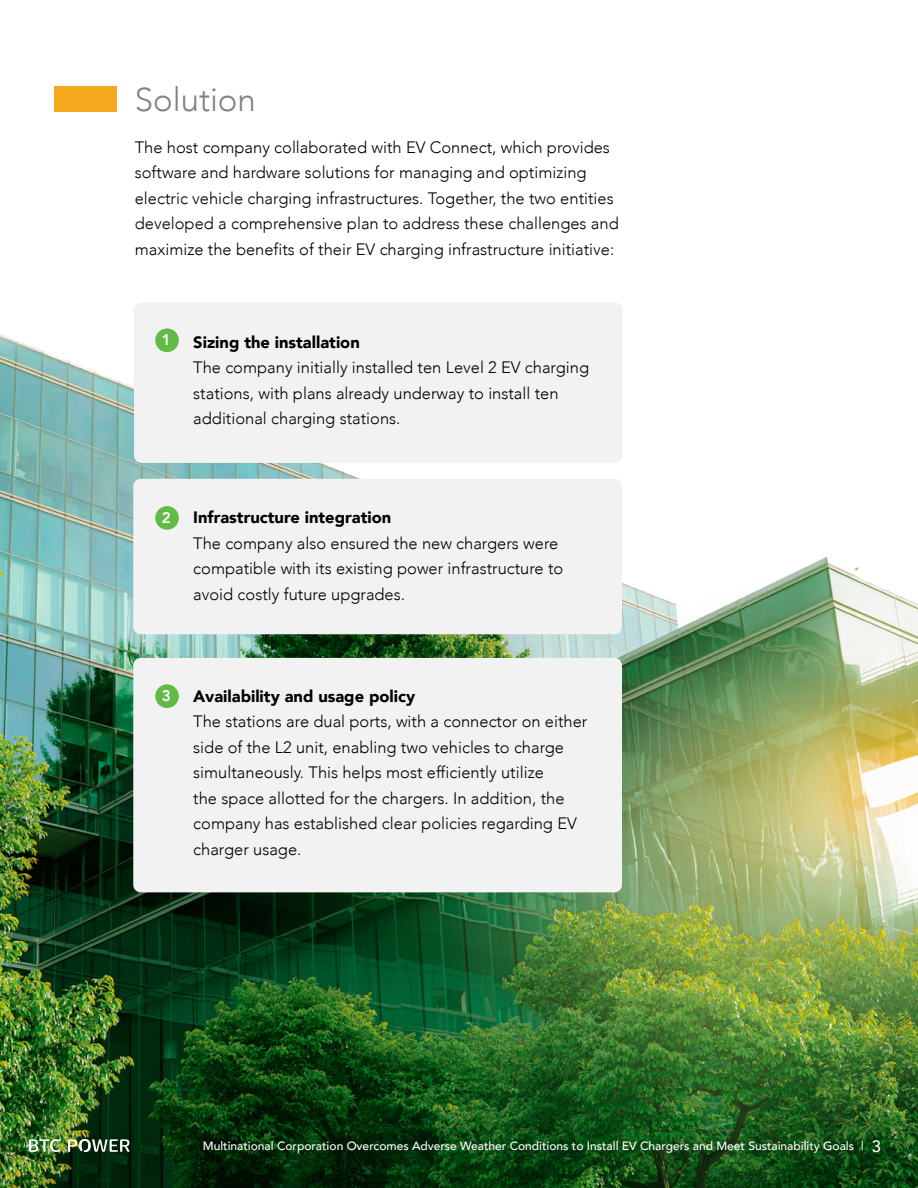
<style>
.page{position:relative;width:918px;height:1188px;background:#fff}
.page>*{position:absolute;margin:0;border:0;box-sizing:border-box;transform-origin:0 0}
.t1{font:300 33px "Avenir";color:#808285}
.t2{font:300 16.5px/25.5px "Avenir";color:#000}
.t3{font:900 16.5px "Avenir";color:#000}
.t4{font:800 15.3px "Avenir";color:#fff}
.t5{font:500 12px "Avenir";color:#fff}
.s1{font-weight:400;font-size:12.6px}
.s2{font-size:16.5px}
</style>
<div class="page">
<img style="left:0;top:334px;width:918px;height:854px">
<div style="left:133px;top:479px;width:489px;height:155px;background:#f2f2f3;border-radius:8px"></div>
<div style="left:133px;top:658px;width:489px;height:234px;background:#f2f2f3;border-radius:8px"></div>
<div style="left:134px;top:302px;width:489px;height:161px;background:#f2f2f3;border-radius:8px"></div>
<div style="left:54px;top:86px;width:63px;height:25px;background:#f5a81d"></div>
<div style="left:155px;top:328px;width:24px;height:24px;background:#62bb46;border-radius:50%"></div>
<div style="left:155px;top:506px;width:24px;height:24px;background:#62bb46;border-radius:50%"></div>
<div style="left:155px;top:684px;width:24px;height:24px;background:#62bb46;border-radius:50%"></div>
<svg style="left:29px;top:1139px;width:31px;height:13px"></svg>
<svg style="left:68px;top:1139px;width:62px;height:13px"></svg>
<h1 class="t1" style="left:135px;top:80px;width:123px">Solution</h1>
<p class="t2" style="left:135px;top:135px;width:485px">The host company collaborated with EV Connect, which provides software and hardware solutions for managing and optimizing electric vehicle charging infrastructures. Together, the two entities developed a comprehensive plan to address these challenges and maximize the benefits of their EV charging infrastructure initiative:</p>
<p class="t4" style="left:162px;top:328px;width:11px">1</p>
<p class="t3" style="left:193px;top:328px;width:168px">Sizing the installation</p>
<p class="t2" style="left:193px;top:355px;width:397px">The company initially installed ten Level 2 EV charging stations, with plans already underway to install ten additional charging stations.</p>
<p class="t4" style="left:162px;top:506px;width:11px">2</p>
<p class="t3" style="left:193px;top:504px;width:199px">Infrastructure integration</p>
<p class="t2" style="left:193px;top:531px;width:372px">The company also ensured the new chargers were compatible with its existing power infrastructure to avoid costly future upgrades.</p>
<p class="t4" style="left:162px;top:684px;width:11px">3</p>
<p class="t3" style="left:193px;top:682px;width:223px">Availability and usage policy</p>
<p class="t2" style="left:193px;top:709px;width:396px">The stations are dual ports, with a connector on either side of the L2 unit, enabling two vehicles to charge simultaneously. This helps most efficiently utilize<br>the space allotted for the chargers. In addition, the company has established clear policies regarding EV charger usage.</p>
<p class="t5" style="left:203px;top:1136px;width:680px">Multinational Corporation Overcomes Adverse Weather Conditions to Install EV Chargers and Meet Sustainability Goals <span class="s1">|</span> <span class="s2">3</span></p>
</div>
